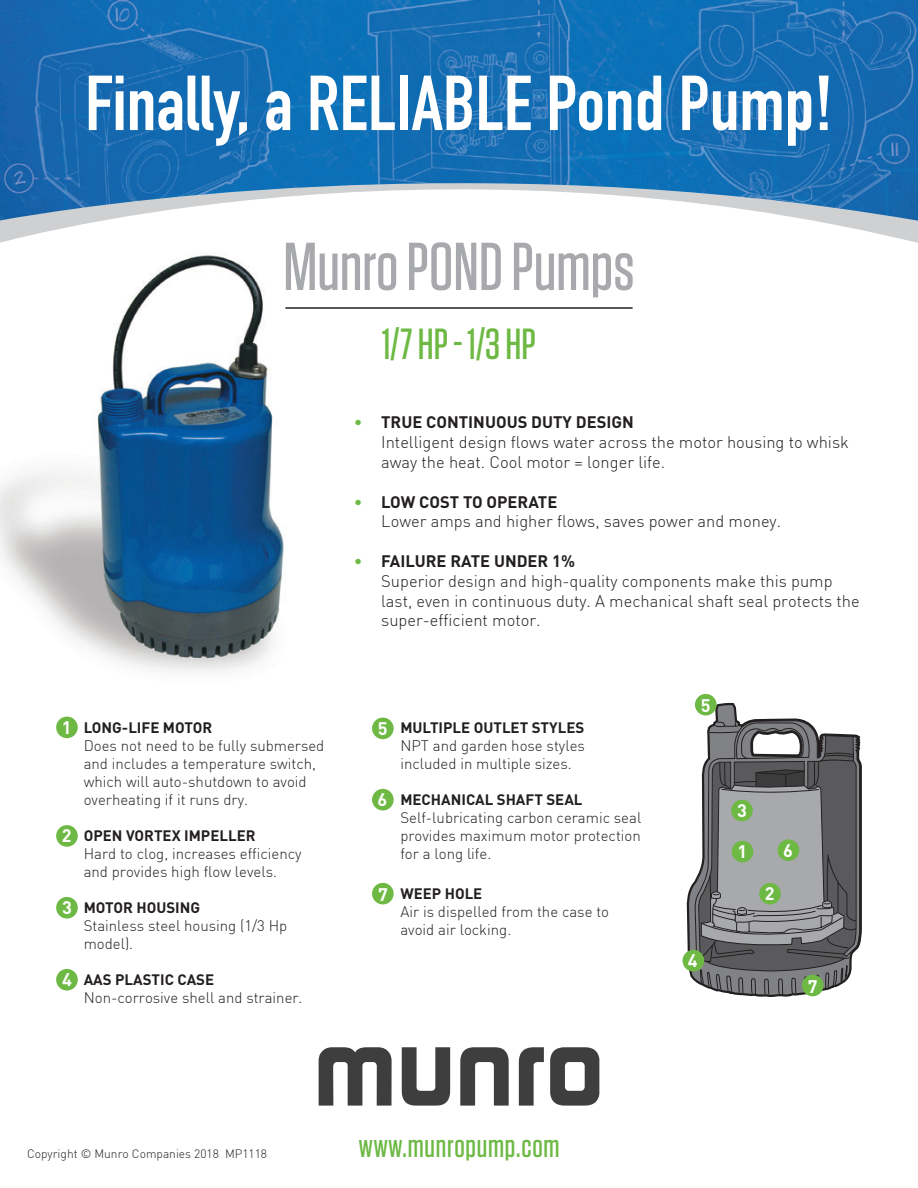
<style>
.page{position:relative;width:918px;height:1188px;background:#fff}
.page>*{position:absolute;margin:0;border:0;box-sizing:border-box;transform-origin:0 0}
.t1{font:700 108px "Dicot";color:#3e3e3f}
.t2{font:700 76.5px "DIN Condensed";color:#fff}
.t3{font:500 67.5px "Tungsten";color:#a8a9ad}
.t4{font:500 43.5px "Tungsten";color:#6db944}
.t5{font:500 31.5px "Tungsten";letter-spacing:.025em;color:#6db944}
.t6{font:700 18px "DIN";color:#fff}
.t7{font:300 16.5px/19.8px "DIN";color:#231f20}
.t8{font:300 15px/18px "DIN";color:#231f20}
.t9{font:700 15px "DIN";color:#231f20}
.t10{font:300 12px "DIN";color:#231f20}
.s1{font-weight:700;color:#6db944}
.s2{font-weight:700}
</style>
<div class="page">
<img style="left:0;top:255px;width:284px;height:416px">
<svg style="left:687px;top:736px;width:175px;height:261px"></svg>
<svg style="left:690px;top:693px;width:170px;height:302px"></svg>
<hr style="left:285px;top:307px;width:348px;height:2px;background:#231f20">
<div style="left:56px;top:717px;width:22px;height:21px;background:#6db944;border-radius:50%"></div>
<div style="left:732px;top:841px;width:21px;height:21px;background:#6db944;border-radius:50%"></div>
<div style="left:56px;top:825px;width:22px;height:22px;background:#6db944;border-radius:50%"></div>
<div style="left:759px;top:883px;width:22px;height:21px;background:#6db944;border-radius:50%"></div>
<div style="left:56px;top:897px;width:22px;height:22px;background:#6db944;border-radius:50%"></div>
<div style="left:56px;top:969px;width:22px;height:22px;background:#6db944;border-radius:50%"></div>
<div style="left:731px;top:800px;width:22px;height:21px;background:#6db944;border-radius:50%"></div>
<div style="left:683px;top:950px;width:21px;height:21px;background:#6db944;border-radius:50%"></div>
<div style="left:372px;top:718px;width:22px;height:21px;background:#6db944;border-radius:50%"></div>
<div style="left:695px;top:694px;width:22px;height:22px;background:#6db944;border-radius:50%"></div>
<div style="left:372px;top:789px;width:22px;height:21px;background:#6db944;border-radius:50%"></div>
<div style="left:778px;top:839px;width:21px;height:22px;background:#6db944;border-radius:50%"></div>
<div style="left:372px;top:883px;width:22px;height:21px;background:#6db944;border-radius:50%"></div>
<div style="left:802px;top:975px;width:21px;height:21px;background:#6db944;border-radius:50%"></div>
<svg style="left:0;top:221px;width:918px;height:22px"></svg>
<img style="left:0;top:0;width:918px;height:221px">
<p class="t2" style="left:85px;top:58px;width:749px">Finally, a RELIABLE Pond Pump!</p>
<p class="t3" style="left:283px;top:231px;width:353px">Munro POND Pumps</p>
<p class="t4" style="left:382px;top:322px;width:155px">1/7 HP - 1/3 HP</p>
<p class="t7" style="left:381px;top:412px;width:469px;text-indent:-27px"><span class="s1">•</span> <span class="s2">TRUE CONTINUOUS DUTY DESIGN<br></span>Intelligent design flows water across the motor housing to whisk away the heat. Cool motor = longer life.</p>
<p class="t7" style="left:381px;top:492px;width:401px;text-indent:-27px"><span class="s1">•</span> <span class="s2">LOW COST TO OPERATE<br></span>Lower amps and higher flows, saves power and money.</p>
<p class="t7" style="left:381px;top:551px;width:453px;text-indent:-27px"><span class="s1">•</span> <span class="s2">FAILURE RATE UNDER 1%<br></span>Superior design and high-quality components make this pump</p>
<p class="t7" style="left:381px;top:591px;width:480px">last, even in continuous duty. A mechanical shaft seal protects the super-efficient motor.</p>
<p class="t6" style="left:62px;top:715px;width:11px">1</p>
<p class="t6" style="left:62px;top:824px;width:11px">2</p>
<p class="t6" style="left:62px;top:895px;width:11px">3</p>
<p class="t6" style="left:62px;top:967px;width:11px">4</p>
<p class="t9" style="left:84px;top:718px;width:130px">LONG-LIFE MOTOR</p>
<p class="t8" style="left:84px;top:737px;width:242px">Does not need to be fully submersed and includes a temperature switch, which will auto-shutdown to avoid</p>
<p class="t8" style="left:84px;top:791px;width:166px">overheating if it runs dry.</p>
<p class="t9" style="left:84px;top:826px;width:173px">OPEN VORTEX IMPELLER</p>
<p class="t8" style="left:84px;top:845px;width:219px">Hard to clog, increases efficiency and provides high flow levels.</p>
<p class="t9" style="left:84px;top:898px;width:118px">MOTOR HOUSING</p>
<p class="t8" style="left:84px;top:917px;width:205px">Stainless steel housing (1/3 Hp model).</p>
<p class="t9" style="left:84px;top:970px;width:132px">AAS PLASTIC CASE</p>
<p class="t8" style="left:84px;top:989px;width:220px">Non-corrosive shell and strainer.</p>
<p class="t6" style="left:378px;top:717px;width:11px">5</p>
<p class="t6" style="left:378px;top:788px;width:11px">6</p>
<p class="t6" style="left:378px;top:883px;width:11px">7</p>
<p class="t9" style="left:400px;top:718px;width:185px">MULTIPLE OUTLET STYLES</p>
<p class="t8" style="left:400px;top:737px;width:186px">NPT and garden hose styles included in multiple sizes.</p>
<p class="t9" style="left:400px;top:790px;width:184px">MECHANICAL SHAFT SEAL</p>
<p class="t8" style="left:400px;top:809px;width:242px;text-align:justify">Self-lubricating carbon ceramic seal provides maximum motor protection for a long life.</p>
<p class="t8" style="left:400px;top:884px;width:210px"><span class="s2">WEEP HOLE<br></span>Air is dispelled from the case to avoid air locking.</p>
<p class="t1" style="left:314px;top:1015px;width:292px">munro</p>
<p class="t10" style="left:27px;top:1146px;width:242px">Copyright © Munro Companies 2018 MP1118</p>
<p class="t5" style="left:358px;top:1130px;width:203px">www.munropump.com</p>
<p class="t6" style="left:701px;top:693px;width:11px">5</p>
<p class="t6" style="left:688px;top:949px;width:11px">4</p>
<p class="t6" style="left:737px;top:798px;width:11px">3</p>
<p class="t6" style="left:737px;top:840px;width:11px">1</p>
<p class="t6" style="left:783px;top:839px;width:11px">6</p>
<p class="t6" style="left:765px;top:881px;width:11px">2</p>
<p class="t6" style="left:808px;top:974px;width:11px">7</p>
</div>
